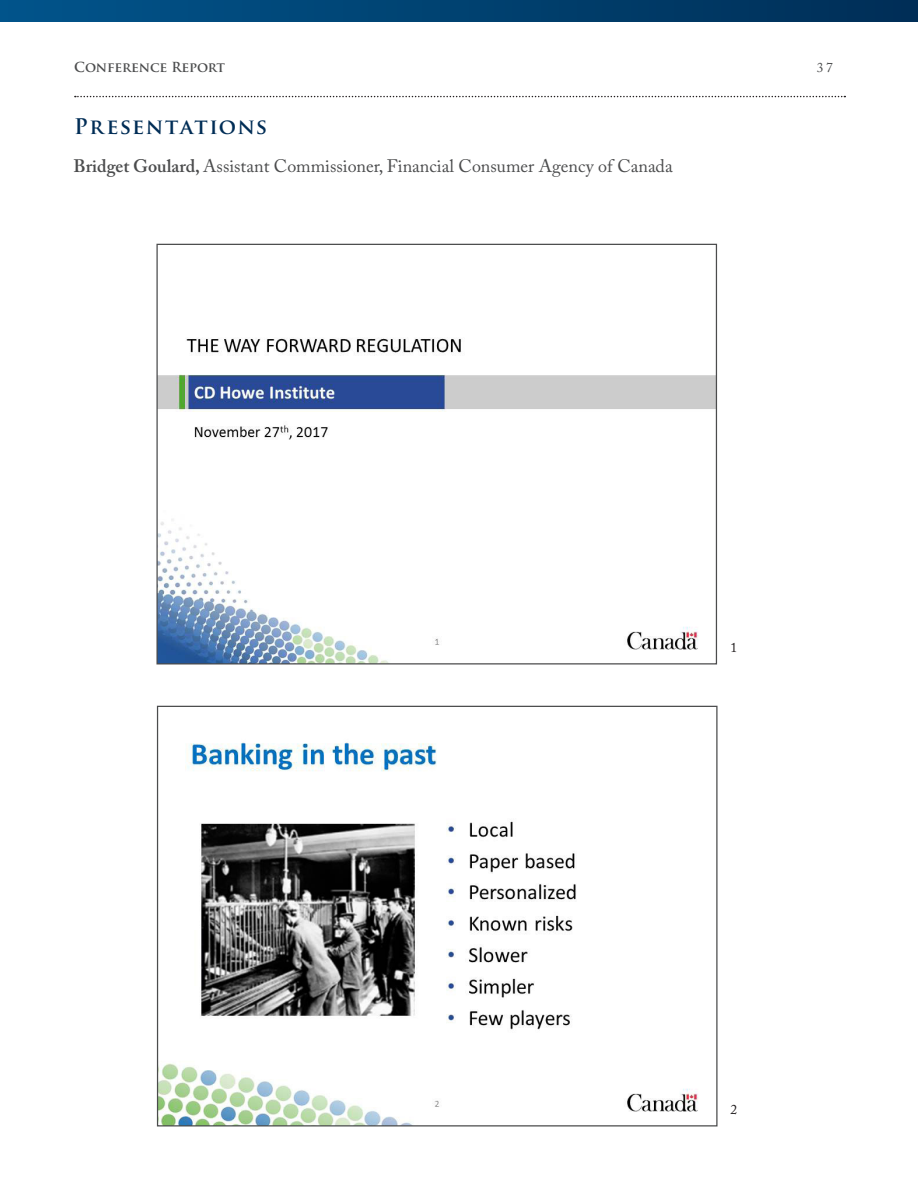
<style>
.page{position:relative;width:918px;height:1188px;background:#fff}
.page>*{position:absolute;margin:0;border:0;box-sizing:border-box;transform-origin:0 0}
.Level_One_Head{font:700 21px "Trajan Pro";letter-spacing:.065em;color:#002d56}
.body_bold{font:18px "Adobe Caslon Pro";color:#4b4c4d}
.t1{font:700 13.5px "Trajan Pro";letter-spacing:-.015em;color:#4b4c4d}
.t2{font:13.5px "Adobe Caslon Pro";color:#4b4c4d}
.table_body{font:13.5px "Adobe Caslon Pro";color:#231f20}
.s1{font-weight:600}
</style>
<div class="page">
<svg style="left:0;top:1px;width:1px;height:21px"></svg>
<div style="left:1px;top:1px;width:917px;height:21px;background:linear-gradient(to right,#01548b,#002e56)"></div>
<svg style="left:75px;top:96px;width:770px;height:1px"></svg>
<img style="left:158px;top:338px;width:557px;height:324px">
<img style="left:159px;top:742px;width:540px;height:383px">
<p class="t1" style="left:74px;top:59px;width:152px">Conference Report</p>
<p class="t2" style="left:817px;top:59px;width:18px">37</p>
<p class="Level_One_Head" style="left:74px;top:113px;width:195px">Presentations</p>
<p class="body_bold" style="left:74px;top:155px;width:601px"><span class="s1">Bridget Goulard,</span> Assistant Commissioner, Financial Consumer Agency of Canada</p>
<p class="table_body" style="left:730px;top:640px;width:8px">1</p>
<p class="table_body" style="left:730px;top:1102px;width:8px">2</p>
</div>
